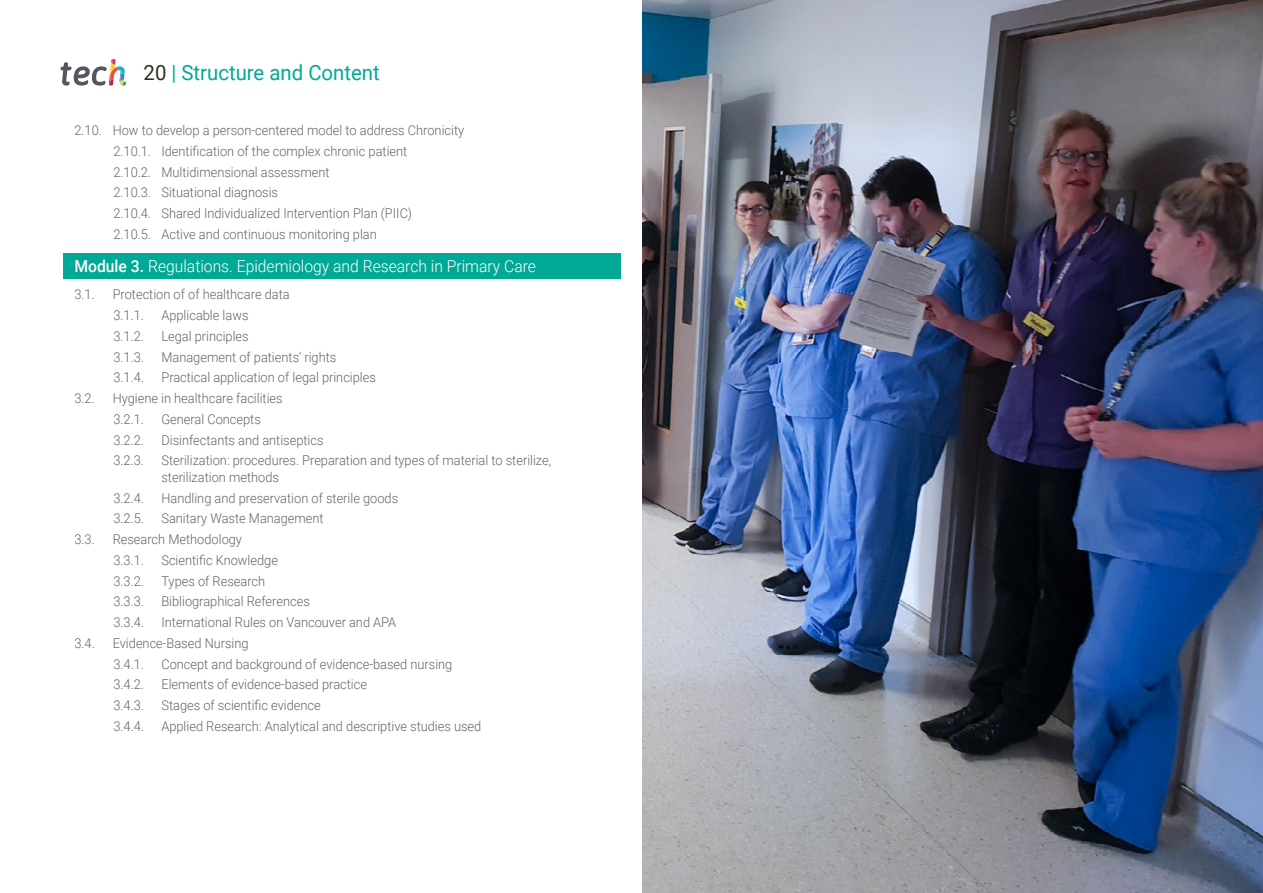
<style>
.page{position:relative;width:1263px;height:893px;background:#fff}
.page>*{position:absolute;margin:0;border:0;box-sizing:border-box;transform-origin:0 0}
.t1{font:21px "Roboto";color:#00a996}
.t2{font:300 16.5px "Roboto";color:#fff;scale:.95 1}
.t3{font:300 13.5px/20.7px "Roboto";color:#61646a;scale:.95 1}
.s1{color:#312e20}
.s2{font-weight:500}
</style>
<div class="page">
<svg style="left:61px;top:59px;width:65px;height:27px"></svg>
<div style="left:63px;top:253px;width:558px;height:25px;background:#00a996"></div>
<img style="left:642px;top:0;width:621px;height:893px">
<h1 class="t1" style="left:144px;top:57px;width:238px"><span class="s1">20</span> | Structure and Content</h1>
<p class="t3" style="left:113px;top:120px;width:371px;text-indent:-39px">2.10. How to develop a person-centered model to address Chronicity 2.10.1. Identification of the complex chronic patient<br>2.10.2. Multidimensional assessment<br>2.10.3. Situational diagnosis<br>2.10.4. Shared Individualized Intervention Plan (PIIC)<br>2.10.5. Active and continuous monitoring plan</p>
<p class="t2" style="left:74px;top:255px;width:487px"><span class="s2">Module 3.</span> Regulations. Epidemiology and Research in Primary Care</p>
<p class="t3" style="left:74px;top:284px;width:23px">3.1.</p>
<p class="t3" style="left:113px;top:284px;width:188px">Protection of of healthcare data<br>3.1.1.</p>
<p class="t3" style="left:161px;top:304px;width:93px">Applicable laws</p>
<p class="t3" style="left:113px;top:325px;width:34px">3.1.2.</p>
<p class="t3" style="left:161px;top:325px;width:93px">Legal principles</p>
<p class="t3" style="left:113px;top:346px;width:34px">3.1.3.</p>
<p class="t3" style="left:161px;top:346px;width:186px">Management of patients' rights</p>
<p class="t3" style="left:113px;top:367px;width:34px">3.1.4.</p>
<p class="t3" style="left:161px;top:367px;width:227px">Practical application of legal principles</p>
<p class="t3" style="left:74px;top:387px;width:23px">3.2.</p>
<p class="t3" style="left:113px;top:387px;width:180px">Hygiene in healthcare facilities<br>3.2.1.</p>
<p class="t3" style="left:161px;top:408px;width:106px">General Concepts</p>
<p class="t3" style="left:113px;top:429px;width:34px">3.2.2.</p>
<p class="t3" style="left:161px;top:429px;width:172px">Disinfectants and antiseptics</p>
<p class="t3" style="left:113px;top:450px;width:34px">3.2.3.</p>
<p class="t3" style="left:161px;top:452px;width:412px;line-height:16.5px">Sterilization: procedures. Preparation and types of material to sterilize, sterilization methods</p>
<p class="t3" style="left:113px;top:487px;width:34px">3.2.4.</p>
<p class="t3" style="left:161px;top:487px;width:251px">Handling and preservation of sterile goods</p>
<p class="t3" style="left:113px;top:508px;width:34px">3.2.5.</p>
<p class="t3" style="left:161px;top:508px;width:172px">Sanitary Waste Management</p>
<p class="t3" style="left:74px;top:528px;width:23px">3.3.</p>
<p class="t3" style="left:113px;top:528px;width:138px">Research Methodology<br>3.3.1.</p>
<p class="t3" style="left:161px;top:549px;width:124px">Scientific Knowledge</p>
<p class="t3" style="left:113px;top:570px;width:34px">3.3.2.</p>
<p class="t3" style="left:161px;top:570px;width:111px">Types of Research</p>
<p class="t3" style="left:113px;top:591px;width:34px">3.3.3.</p>
<p class="t3" style="left:161px;top:591px;width:158px">Bibliographical References</p>
<p class="t3" style="left:113px;top:611px;width:34px">3.3.4.</p>
<p class="t3" style="left:161px;top:611px;width:249px">International Rules on Vancouver and APA</p>
<p class="t3" style="left:74px;top:632px;width:23px">3.4.</p>
<p class="t3" style="left:113px;top:632px;width:145px">Evidence-Based Nursing<br>3.4.1.</p>
<p class="t3" style="left:161px;top:653px;width:308px">Concept and background of evidence-based nursing</p>
<p class="t3" style="left:113px;top:674px;width:34px">3.4.2.</p>
<p class="t3" style="left:161px;top:674px;width:218px">Elements of evidence-based practice</p>
<p class="t3" style="left:113px;top:694px;width:34px">3.4.3.</p>
<p class="t3" style="left:161px;top:694px;width:169px">Stages of scientific evidence</p>
<p class="t3" style="left:113px;top:715px;width:34px">3.4.4.</p>
<p class="t3" style="left:161px;top:715px;width:338px">Applied Research: Analytical and descriptive studies used</p>
</div>
